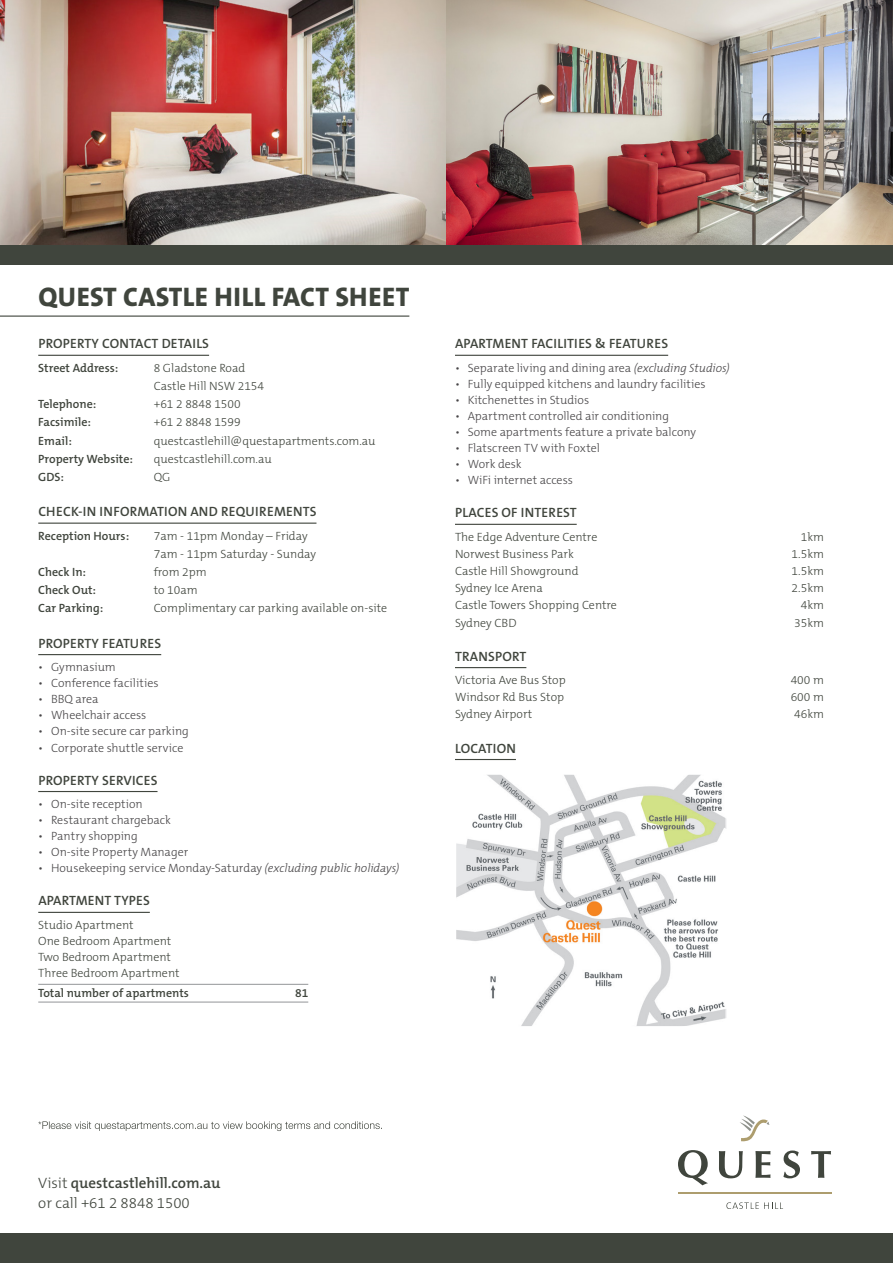
<style>
.page{position:relative;width:893px;height:1263px;background:#fff}
.page>*{position:absolute;margin:0;border:0;box-sizing:border-box;transform-origin:0 0}
.t1{font:800 27px "The Mix B W8";letter-spacing:.015em;color:#40453d}
.t2{font:600 15px "The Mix B W6";color:#40453d}
.t3{font:300 15px "The Mix B W3";color:#40453d}
.t4{font:600 13.5px "The Mix B W6";letter-spacing:.015em;color:#40453d}
.t5{font:300 12px/16px "The Mix B W3";color:#40453d}
.t6{font:300 12px "The Mix B W3";color:#484648}
.t7{font:600 12px "The Mix B W6";color:#40453d}
.s1{font-family:"The Mix Os F"}
.s2{font-family:"The Mix Os F";font-style:italic}
.s3{font-family:"The Mix B W3";font-weight:300}
</style>
<div class="page">
<svg style="left:38px;top:1121px;width:344px;height:10px"></svg>
<img style="left:0;top:0;width:893px;height:245px">
<hr style="left:0;top:316px;width:409px;height:1px;background:#40453d">
<hr style="left:455px;top:355px;width:213px;height:1px;background:#40453d">
<hr style="left:455px;top:524px;width:122px;height:1px;background:#40453d">
<hr style="left:455px;top:667px;width:71px;height:1px;background:#40453d">
<hr style="left:455px;top:759px;width:61px;height:1px;background:#40453d">
<img style="left:457px;top:775px;width:268px;height:250px">
<hr style="left:38px;top:355px;width:171px;height:1px;background:#40453d">
<hr style="left:38px;top:523px;width:278px;height:1px;background:#40453d">
<hr style="left:38px;top:654px;width:123px;height:1px;background:#40453d">
<hr style="left:38px;top:791px;width:120px;height:1px;background:#40453d">
<hr style="left:38px;top:912px;width:112px;height:1px;background:#40453d">
<hr style="left:38px;top:984px;width:270px;height:1px;background:#939598">
<hr style="left:38px;top:1002px;width:270px;height:1px;background:#939598">
<div style="left:0;top:245px;width:893px;height:20px;background:#40453d"></div>
<div style="left:0;top:1233px;width:893px;height:30px;background:#40453d"></div>
<svg style="left:740px;top:1115px;width:29px;height:27px"></svg>
<svg style="left:678px;top:1150px;width:30px;height:35px"></svg>
<svg style="left:719px;top:1151px;width:24px;height:27px"></svg>
<svg style="left:755px;top:1151px;width:15px;height:27px"></svg>
<svg style="left:783px;top:1150px;width:17px;height:28px"></svg>
<svg style="left:811px;top:1151px;width:20px;height:27px"></svg>
<hr style="left:678px;top:1192px;width:153px;height:1px;background:#ad9d6e">
<svg style="left:726px;top:1202px;width:57px;height:7px"></svg>
<h1 class="t1" style="left:38px;top:280px;width:372px">QUEST CASTLE HILL FACT SHEET</h1>
<p class="t4" style="left:38px;top:335px;width:172px">PROPERTY CONTACT DETAILS</p>
<p class="t7" style="left:38px;top:360px;width:82px">Street Address:</p>
<p class="t5" style="left:154px;top:359px;width:112px;line-height:18.1px">8 Gladstone Road<br>Castle Hill NSW 2154</p>
<p class="t7" style="left:38px;top:396px;width:60px">Telephone:</p>
<p class="t5" style="left:154px;top:396px;width:89px">+61 2 8848 1500</p>
<p class="t7" style="left:38px;top:415px;width:54px">Facsimile:</p>
<p class="t5" style="left:154px;top:414px;width:89px">+61 2 8848 1599</p>
<p class="t7" style="left:38px;top:433px;width:35px">Email:</p>
<p class="t5" style="left:154px;top:433px;width:223px">questcastlehill@questapartments.com.au</p>
<p class="t7" style="left:38px;top:451px;width:96px">Property Website:</p>
<p class="t5" style="left:154px;top:451px;width:120px">questcastlehill.com.au</p>
<p class="t7" style="left:38px;top:469px;width:27px">GDS:</p>
<p class="t5" style="left:154px;top:469px;width:18px">QG</p>
<p class="t4" style="left:38px;top:503px;width:280px">CHECK-IN INFORMATION AND REQUIREMENTS</p>
<p class="t7" style="left:38px;top:528px;width:92px">Reception Hours:</p>
<p class="t5" style="left:154px;top:527px;width:164px;line-height:18.1px">7am - 11pm Monday – Friday<br>7am - 11pm Saturday - Sunday</p>
<p class="t7" style="left:38px;top:564px;width:49px">Check In:</p>
<p class="t5" style="left:154px;top:564px;width:55px">from 2pm</p>
<p class="t7" style="left:38px;top:582px;width:59px">Check Out:</p>
<p class="t5" style="left:154px;top:582px;width:45px">to 10am</p>
<p class="t7" style="left:38px;top:601px;width:66px">Car Parking:</p>
<p class="t5" style="left:154px;top:600px;width:235px">Complimentary car parking available on-site</p>
<p class="t4" style="left:38px;top:634px;width:124px">PROPERTY FEATURES</p>
<p class="t6" style="left:38px;top:659px;width:79px"><span class="s1">•</span> Gymnasium</p>
<p class="t6" style="left:38px;top:675px;width:122px"><span class="s1">•</span> Conference facilities</p>
<p class="t6" style="left:38px;top:691px;width:62px"><span class="s1">•</span> BBQ area</p>
<p class="t6" style="left:38px;top:708px;width:110px"><span class="s1">•</span> Wheelchair access</p>
<p class="t6" style="left:38px;top:724px;width:152px"><span class="s1">•</span> On-site secure car parking</p>
<p class="t6" style="left:38px;top:740px;width:147px"><span class="s1">•</span> Corporate shuttle service</p>
<p class="t4" style="left:38px;top:771px;width:121px">PROPERTY SERVICES</p>
<p class="t6" style="left:38px;top:796px;width:106px"><span class="s1">•</span> On-site reception</p>
<p class="t6" style="left:38px;top:812px;width:134px"><span class="s1">•</span> Restaurant chargeback</p>
<p class="t6" style="left:38px;top:828px;width:101px"><span class="s1">•</span> Pantry shopping</p>
<p class="t6" style="left:38px;top:844px;width:151px"><span class="s1">•</span> On-site Property Manager</p>
<p class="t6" style="left:38px;top:861px;width:363px"><span class="s1">•</span> Housekeeping service Monday-Saturday <span class="s2">(excluding public holidays)</span></p>
<p class="t4" style="left:38px;top:892px;width:113px">APARTMENT TYPES</p>
<p class="t5" style="left:38px;top:917px;width:143px">Studio Apartment<br>One Bedroom Apartment<br>Two Bedroom Apartment<br>Three Bedroom Apartment</p>
<p class="t7" style="left:38px;top:986px;width:152px">Total number of apartments</p>
<p class="t7" style="left:295px;top:986px;width:15px">81</p>
<p class="t4" style="left:455px;top:335px;width:215px">APARTMENT FACILITIES &amp; FEATURES</p>
<p class="t6" style="left:455px;top:360px;width:276px"><span class="s1">•</span> Separate living and dining area <span class="s2">(excluding Studios)</span></p>
<p class="t6" style="left:455px;top:376px;width:252px"><span class="s1">•</span> Fully equipped kitchens and laundry facilities</p>
<p class="t6" style="left:455px;top:392px;width:136px"><span class="s1">•</span> Kitchenettes in Studios</p>
<p class="t6" style="left:455px;top:408px;width:216px"><span class="s1">•</span> Apartment controlled air conditioning</p>
<p class="t6" style="left:455px;top:424px;width:243px"><span class="s1">•</span> Some apartments feature a private balcony</p>
<p class="t6" style="left:455px;top:440px;width:146px"><span class="s1">•</span> Flatscreen TV with Foxtel</p>
<p class="t6" style="left:455px;top:456px;width:68px"><span class="s1">•</span> Work desk</p>
<p class="t6" style="left:455px;top:473px;width:119px"><span class="s1">•</span> WiFi internet access</p>
<p class="t4" style="left:455px;top:504px;width:123px">PLACES OF INTEREST</p>
<p class="t5" style="left:455px;top:529px;width:144px">The Edge Adventure Centre</p>
<p class="t5" style="left:801px;top:529px;width:25px">1km</p>
<p class="t5" style="left:455px;top:546px;width:120px">Norwest Business Park</p>
<p class="t5" style="left:792px;top:546px;width:34px">1.5km</p>
<p class="t5" style="left:455px;top:563px;width:125px">Castle Hill Showground</p>
<p class="t5" style="left:792px;top:563px;width:34px">1.5km</p>
<p class="t5" style="left:455px;top:580px;width:89px">Sydney Ice Arena</p>
<p class="t5" style="left:792px;top:580px;width:34px">2.5km</p>
<p class="t5" style="left:455px;top:597px;width:163px">Castle Towers Shopping Centre</p>
<p class="t5" style="left:801px;top:597px;width:25px">4km</p>
<p class="t5" style="left:455px;top:614px;width:63px">Sydney CBD</p>
<p class="t5" style="left:794px;top:614px;width:31px">35km</p>
<p class="t4" style="left:455px;top:647px;width:73px">TRANSPORT</p>
<p class="t5" style="left:455px;top:672px;width:112px">Victoria Ave Bus Stop</p>
<p class="t5" style="left:791px;top:672px;width:35px">400 m</p>
<p class="t5" style="left:455px;top:689px;width:111px">Windsor Rd Bus Stop</p>
<p class="t5" style="left:791px;top:689px;width:35px">600 m</p>
<p class="t5" style="left:455px;top:706px;width:79px">Sydney Airport</p>
<p class="t5" style="left:794px;top:706px;width:31px">46km</p>
<p class="t4" style="left:455px;top:739px;width:62px">LOCATION</p>
<p class="t2" style="left:38px;top:1173px;width:184px"><span class="s3">Visit</span> questcastlehill.com.au</p>
<p class="t3" style="left:38px;top:1193px;width:153px">or call +61 2 8848 1500</p>
</div>
